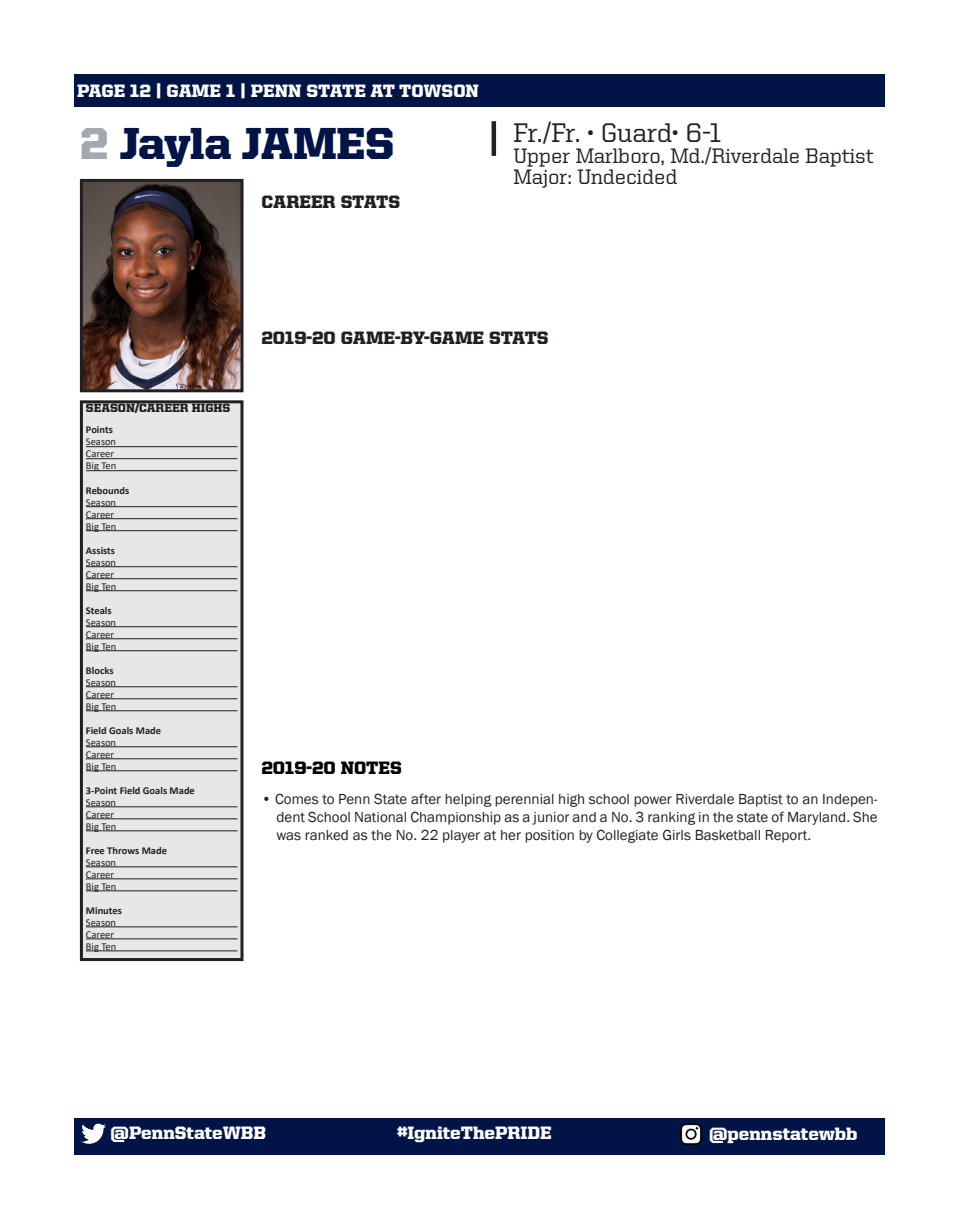
<style>
.page{position:relative;width:959px;height:1229px;background:#fff}
.page>*{position:absolute;margin:0;border:0;box-sizing:border-box;transform-origin:0 0}
.t1{font:900 45px "United Serif Reg";letter-spacing:-.015em;color:#001447}
.t2{font:500 27px "United Serif Reg";letter-spacing:-.01em;color:#231f20}
.t3{font:500 21px "United Serif Reg";letter-spacing:-.005em;color:#231f20}
.t4{font:900 18px "United Serif Reg";color:#fff}
.t5{font:900 18px "United Serif Reg";letter-spacing:-.005em;color:#231f20}
.t6{font:900 18px "United Serif Reg";color:#000}
.t7{font:15px/18px "Franklin Gothic";color:#231f20;text-align:justify}
.t8{font:900 12px "United Serif Reg";color:#231f20}
.t9{font:10.5px "Calibri";color:#231f20}
.t10{font:700 10.5px "Calibri";color:#231f20}
.s1{color:#a2aaaf}
</style>
<div class="page">
<div style="left:74px;top:74px;width:810px;height:32px;background:#001447"></div>
<div style="left:74px;top:1118px;width:810px;height:36px;background:#001447"></div>
<img style="left:81px;top:1123px;width:24px;height:21px">
<img style="left:680px;top:1123px;width:21px;height:21px">
<div style="left:491px;top:121px;width:5px;height:35px;background:#231f20"></div>
<img style="left:84px;top:183px;width:155px;height:205px">
<div style="left:80px;top:179px;width:163px;height:213px;border:3px solid #231f20"></div>
<div style="left:81px;top:402px;width:161px;height:557px;background:#e6e7e9"></div>
<hr style="left:86px;top:446px;width:151px;height:1px;background:#231f20">
<hr style="left:86px;top:458px;width:151px;height:1px;background:#231f20">
<hr style="left:86px;top:470px;width:151px;height:1px;background:#231f20">
<hr style="left:86px;top:506px;width:151px;height:1px;background:#231f20">
<hr style="left:86px;top:518px;width:151px;height:1px;background:#231f20">
<hr style="left:86px;top:530px;width:151px;height:1px;background:#231f20">
<hr style="left:86px;top:566px;width:151px;height:1px;background:#231f20">
<hr style="left:86px;top:578px;width:151px;height:1px;background:#231f20">
<hr style="left:86px;top:590px;width:151px;height:1px;background:#231f20">
<hr style="left:86px;top:626px;width:151px;height:1px;background:#231f20">
<hr style="left:86px;top:638px;width:151px;height:1px;background:#231f20">
<hr style="left:86px;top:650px;width:151px;height:1px;background:#231f20">
<hr style="left:86px;top:686px;width:151px;height:1px;background:#231f20">
<hr style="left:86px;top:698px;width:151px;height:1px;background:#231f20">
<hr style="left:86px;top:710px;width:151px;height:1px;background:#231f20">
<hr style="left:86px;top:746px;width:151px;height:1px;background:#231f20">
<hr style="left:86px;top:758px;width:151px;height:1px;background:#231f20">
<hr style="left:86px;top:770px;width:151px;height:1px;background:#231f20">
<hr style="left:86px;top:806px;width:151px;height:1px;background:#231f20">
<hr style="left:86px;top:818px;width:151px;height:1px;background:#231f20">
<hr style="left:86px;top:830px;width:151px;height:1px;background:#231f20">
<hr style="left:86px;top:866px;width:151px;height:1px;background:#231f20">
<hr style="left:86px;top:878px;width:151px;height:1px;background:#231f20">
<hr style="left:86px;top:890px;width:151px;height:1px;background:#231f20">
<hr style="left:86px;top:926px;width:151px;height:1px;background:#231f20">
<hr style="left:86px;top:938px;width:151px;height:1px;background:#231f20">
<hr style="left:86px;top:950px;width:151px;height:1px;background:#231f20">
<div style="left:80px;top:400px;width:163px;height:561px;border:3px solid #231f20"></div>
<p class="t4" style="left:77px;top:81px;width:403px">PAGE 12 | GAME 1 | PENN STATE AT TOWSON</p>
<p class="t1" style="left:80px;top:119px;width:316px"><span class="s1">2</span> Jayla JAMES</p>
<p class="t2" style="left:513px;top:118px;width:209px">Fr./Fr. • Guard• 6-1</p>
<p class="t3" style="left:513px;top:144px;width:361px">Upper Marlboro, Md./Riverdale Baptist</p>
<p class="t3" style="left:513px;top:165px;width:165px">Major: Undecided</p>
<p class="t5" style="left:261px;top:192px;width:140px">CAREER STATS</p>
<p class="t8" style="left:86px;top:402px;width:146px">SEASON/CAREER HIGHS</p>
<p class="t10" style="left:86px;top:422px;width:29px">Points</p>
<p class="t9" style="left:86px;top:435px;width:32px">Season</p>
<p class="t9" style="left:86px;top:447px;width:30px">Career</p>
<p class="t9" style="left:86px;top:459px;width:32px">Big Ten</p>
<p class="t10" style="left:86px;top:482px;width:45px">Rebounds</p>
<p class="t9" style="left:86px;top:495px;width:32px">Season</p>
<p class="t9" style="left:86px;top:507px;width:30px">Career</p>
<p class="t9" style="left:86px;top:519px;width:32px">Big Ten</p>
<p class="t10" style="left:86px;top:542px;width:31px">Assists</p>
<p class="t9" style="left:86px;top:555px;width:32px">Season</p>
<p class="t9" style="left:86px;top:567px;width:30px">Career</p>
<p class="t9" style="left:86px;top:579px;width:32px">Big Ten</p>
<p class="t10" style="left:86px;top:602px;width:27px">Steals</p>
<p class="t9" style="left:86px;top:615px;width:32px">Season</p>
<p class="t9" style="left:86px;top:627px;width:30px">Career</p>
<p class="t9" style="left:86px;top:639px;width:32px">Big Ten</p>
<p class="t10" style="left:86px;top:662px;width:29px">Blocks</p>
<p class="t9" style="left:86px;top:675px;width:32px">Season</p>
<p class="t9" style="left:86px;top:687px;width:30px">Career</p>
<p class="t9" style="left:86px;top:699px;width:32px">Big Ten</p>
<p class="t10" style="left:86px;top:722px;width:77px">Field Goals Made</p>
<p class="t9" style="left:86px;top:735px;width:32px">Season</p>
<p class="t9" style="left:86px;top:747px;width:30px">Career</p>
<p class="t9" style="left:86px;top:759px;width:32px">Big Ten</p>
<p class="t10" style="left:86px;top:782px;width:110px">3-Point Field Goals Made</p>
<p class="t9" style="left:86px;top:795px;width:32px">Season</p>
<p class="t9" style="left:86px;top:807px;width:30px">Career</p>
<p class="t9" style="left:86px;top:819px;width:32px">Big Ten</p>
<p class="t10" style="left:86px;top:842px;width:83px">Free Throws Made</p>
<p class="t9" style="left:86px;top:855px;width:32px">Season</p>
<p class="t9" style="left:86px;top:867px;width:30px">Career</p>
<p class="t9" style="left:86px;top:879px;width:32px">Big Ten</p>
<p class="t10" style="left:86px;top:902px;width:38px">Minutes</p>
<p class="t9" style="left:86px;top:915px;width:32px">Season</p>
<p class="t9" style="left:86px;top:927px;width:30px">Career</p>
<p class="t9" style="left:86px;top:939px;width:32px">Big Ten</p>
<p class="t5" style="left:261px;top:327px;width:288px">2019-20 GAME-BY-GAME STATS</p>
<p class="t6" style="left:261px;top:758px;width:142px">2019-20 NOTES</p>
<p class="t7" style="left:276px;top:790px;width:602px;text-indent:-15px">• Comes to Penn State after helping perennial high school power Riverdale Baptist to an Indepen&shy;dent School National Championship as a junior and a No. 3 ranking in the state of Maryland. She was ranked as the No. 22 player at her position by Collegiate Girls Basketball Report.</p>
<p class="t4" style="left:111px;top:1123px;width:157px">@PennStateWBB</p>
<p class="t4" style="left:397px;top:1123px;width:156px">#IgniteThePRIDE</p>
<p class="t4" style="left:709px;top:1123px;width:150px">@pennstatewbb</p>
</div>
